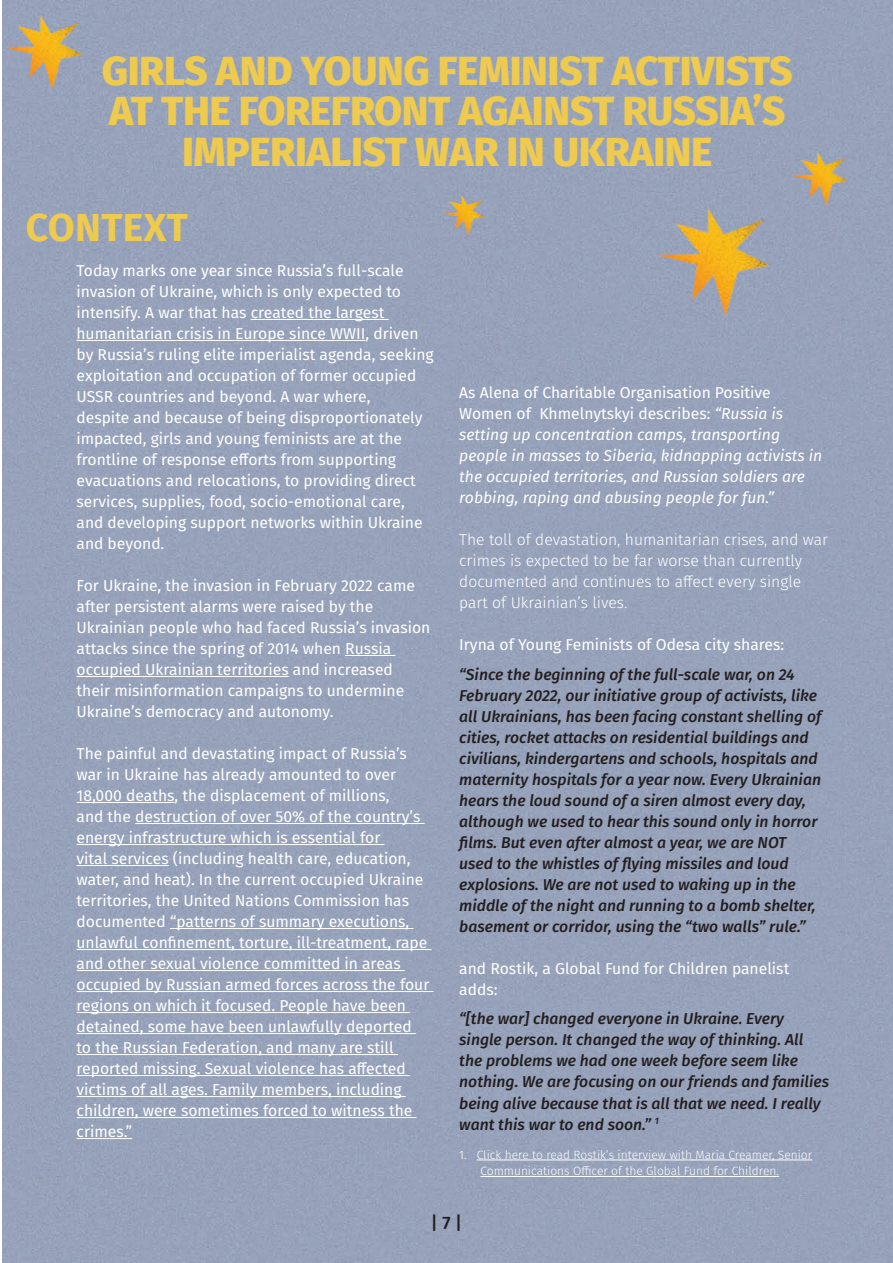
<style>
.page{position:relative;width:893px;height:1263px;background:#fff}
.page>*{position:absolute;margin:0;border:0;box-sizing:border-box;transform-origin:0 0}
._4__Headline__main_5{font:800 40.65px/40.7px "Fira Sans";letter-spacing:-.01em;color:#eeca4e;text-align:center}
._4__SUB-HEADLINE__26{font:700 39px "Fira Sans";letter-spacing:.01em;color:#eeca4e}
.t1{font:500 18px "Fira Sans";color:#231f20}
._1__Body_Text__main{font:15.75px/21px "Fira Sans";color:#fff}
._1__Body_Text__main-2{font:italic 500 15.75px/21px "Fira Sans";color:#231f20}
._1__Body_Text__main-3{font:italic 15.75px/21px "Fira Sans";color:#fff}
._1__Body_Text__main-4{font:300 15.75px/21px "Fira Sans";color:#fff}
._5__Footnote{font:300 12px/16.5px "Fira Sans";color:#fff}
.s1{font-style:normal}
</style>
<div class="page">
<div style="left:2px;top:0;width:891px;height:1263px;background:#97a2ba"></div>
<hr style="left:251px;top:319px;width:138px;height:1px;background:#fff">
<hr style="left:77px;top:340px;width:288px;height:1px;background:#fff">
<hr style="left:345px;top:655px;width:50px;height:1px;background:#fff">
<hr style="left:77px;top:676px;width:212px;height:1px;background:#fff">
<hr style="left:77px;top:802px;width:98px;height:1px;background:#fff">
<hr style="left:135px;top:823px;width:290px;height:1px;background:#fff">
<hr style="left:77px;top:844px;width:308px;height:1px;background:#fff">
<hr style="left:77px;top:865px;width:92px;height:1px;background:#fff">
<hr style="left:170px;top:928px;width:243px;height:1px;background:#fff">
<hr style="left:77px;top:949px;width:355px;height:1px;background:#fff">
<hr style="left:77px;top:970px;width:328px;height:1px;background:#fff">
<hr style="left:77px;top:991px;width:357px;height:1px;background:#fff">
<hr style="left:77px;top:1012px;width:333px;height:1px;background:#fff">
<hr style="left:77px;top:1033px;width:339px;height:1px;background:#fff">
<hr style="left:77px;top:1054px;width:321px;height:1px;background:#fff">
<hr style="left:77px;top:1075px;width:333px;height:1px;background:#fff">
<hr style="left:77px;top:1096px;width:329px;height:1px;background:#fff">
<hr style="left:77px;top:1117px;width:340px;height:1px;background:#fff">
<hr style="left:77px;top:1138px;width:55px;height:1px;background:#fff">
<hr style="left:477px;top:1160px;width:335px;height:1px;background:#fff">
<hr style="left:480px;top:1176px;width:299px;height:1px;background:#fff">
<p class="_4__Headline__main_5" style="left:102px;top:47px;width:692px">GIRLS AND YOUNG FEMINIST ACTIVISTS<br>AT THE FOREFRONT AGAINST RUSSIA’S<br>IMPERIALIST WAR IN UKRAINE</p>
<p class="_4__SUB-HEADLINE__26" style="left:26px;top:195px;width:164px">CONTEXT</p>
<p class="_1__Body_Text__main" style="left:77px;top:259px;width:359px">Today marks one year since Russia’s full-scale invasion of Ukraine, which is only expected to intensify. A war that has created the largest humanitarian crisis in Europe since WWII, driven by Russia’s ruling elite imperialist agenda, seeking exploitation and occupation of former occupied USSR countries and beyond. A war where,<br>despite and because of being disproportionately impacted, girls and young feminists are at the frontline of response efforts from supporting evacuations and relocations, to providing direct services, supplies, food, socio-emotional care, and developing support networks within Ukraine and beyond.</p>
<p class="_1__Body_Text__main" style="left:77px;top:574px;width:355px">For Ukraine, the invasion in February 2022 came after persistent alarms were raised by the Ukrainian people who had faced Russia’s invasion attacks since the spring of 2014 when Russia occupied Ukrainian territories and increased their misinformation campaigns to undermine Ukraine’s democracy and autonomy.</p>
<p class="_1__Body_Text__main" style="left:77px;top:742px;width:354px">The painful and devastating impact of Russia’s war in Ukraine has already amounted to over 18,000 deaths, the displacement of millions,<br>and the destruction of over 50% of the country’s energy infrastructure which is essential for<br>vital services (including health care, education, water, and heat). In the current occupied Ukraine territories, the United Nations Commission has documented “patterns of summary executions, unlawful confinement, torture, ill-treatment, rape and other sexual violence committed in areas occupied by Russian armed forces across the four regions on which it focused. People have been detained, some have been unlawfully deported to the Russian Federation, and many are still reported missing. Sexual violence has affected victims of all ages. Family members, including children, were sometimes forced to witness the crimes.”</p>
<p class="_1__Body_Text__main-3" style="left:459px;top:382px;width:365px"><span class="s1">As Alena of Charitable Organisation Positive Women of Khmelnytskyi describes:</span> “Russia is setting up concentration camps, transporting people in masses to Siberia, kidnapping activists in the occupied territories, and Russian soldiers are robbing, raping and abusing people for fun.”</p>
<p class="_1__Body_Text__main-4" style="left:459px;top:529px;width:370px">The toll of devastation, humanitarian crises, and war crimes is expected to be far worse than currently documented and continues to affect every single part of Ukrainian’s lives.</p>
<p class="_1__Body_Text__main" style="left:459px;top:634px;width:327px">Iryna of Young Feminists of Odesa city shares:</p>
<p class="_1__Body_Text__main-2" style="left:459px;top:663px;width:364px">“Since the beginning of the full-scale war, on 24<br>February 2022, our initiative group of activists, like all Ukrainians, has been facing constant shelling of cities, rocket attacks on residential buildings and civilians, kindergartens and schools, hospitals and maternity hospitals for a year now. Every Ukrainian hears the loud sound of a siren almost every day, although we used to hear this sound only in horror films. But even after almost a year, we are NOT used to the whistles of flying missiles and loud explosions. We are not used to waking up in the middle of the night and running to a bomb shelter, basement or corridor, using the “two walls” rule.”</p>
<p class="_1__Body_Text__main" style="left:459px;top:957px;width:332px">and Rostik, a Global Fund for Children panelist adds:</p>
<p class="_1__Body_Text__main-2" style="left:459px;top:1008px;width:371px">“[the war] changed everyone in Ukraine. Every single person. It changed the way of thinking. All the problems we had one week before seem like nothing. We are focusing on our friends and families being alive because that is all that we need. I really want this war to end soon.” <sup>1</sup></p>
<p class="_5__Footnote" style="left:480px;top:1146px;width:333px;text-indent:-21px">1. Click here to read Rostik’s interview with Maria Creamer, Senior<br>Communications Officer of the Global Fund for Children.</p>
<p class="t1" style="left:431px;top:1208px;width:33px">| 7 |</p>
</div>
